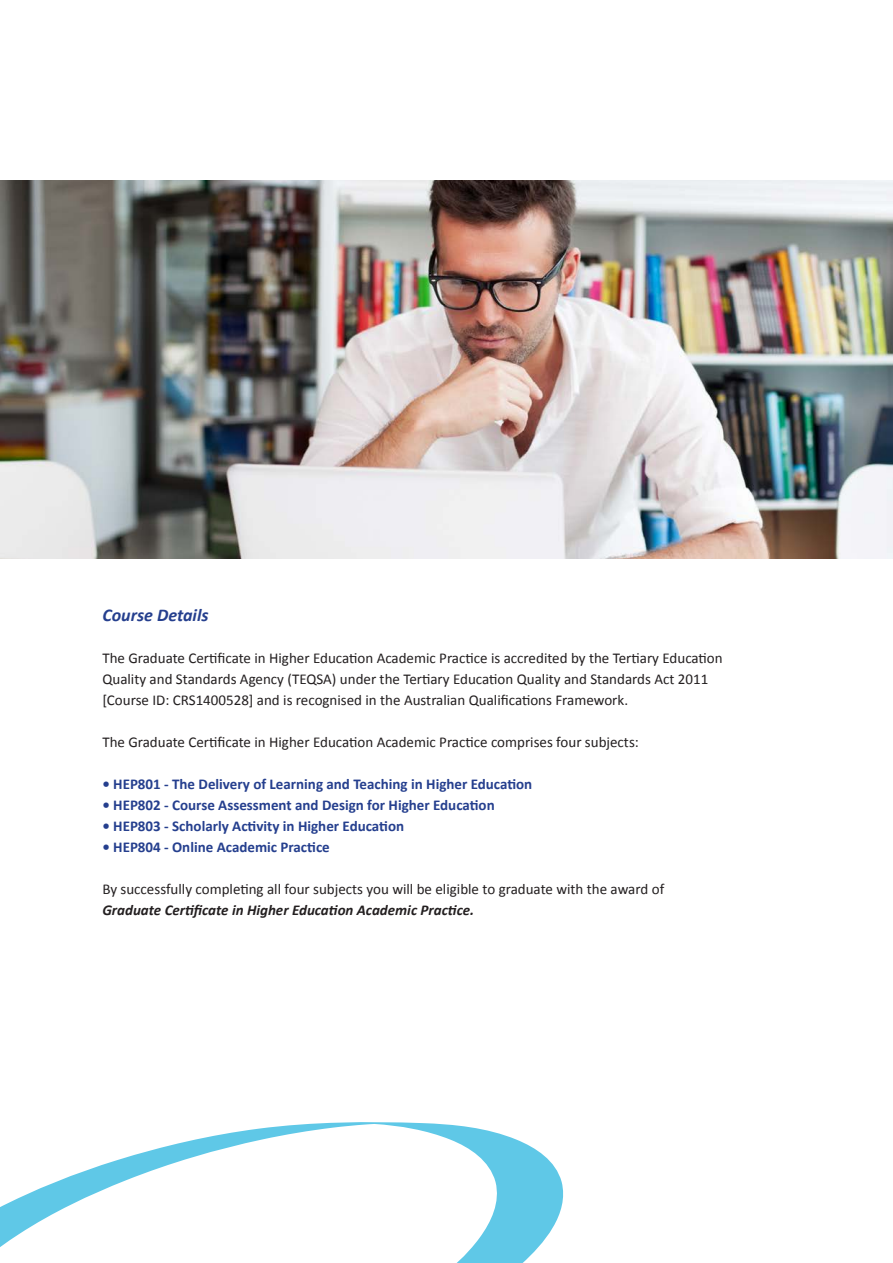
<style>
.page{position:relative;width:893px;height:1263px;background:#fff}
.page>*{position:absolute;margin:0;border:0;box-sizing:border-box;transform-origin:0 0}
.t1{font:italic 700 18px "Calibri";color:#253f8e}
.t2{font:15px "Calibri";color:#231f20}
.t3{font:700 15px "Calibri";color:#253f8e}
.t4{font:italic 700 15px "Calibri";color:#231f20}
</style>
<div class="page">
<svg style="left:0;top:1122px;width:564px;height:141px"></svg>
<img style="left:0;top:180px;width:893px;height:378px">
<p class="t1" style="left:102px;top:604px;width:108px">Course Details</p>
<p class="t2" style="left:102px;top:649px;width:622px">The Graduate Certificate in Higher Education Academic Practice is accredited by the Tertiary Education</p>
<p class="t2" style="left:102px;top:670px;width:607px">Quality and Standards Agency (TEQSA) under the Tertiary Education Quality and Standards Act 2011</p>
<p class="t2" style="left:102px;top:691px;width:527px">[Course ID: CRS1400528] and is recognised in the Australian Qualifications Framework.</p>
<p class="t2" style="left:102px;top:733px;width:538px">The Graduate Certificate in Higher Education Academic Practice comprises four subjects:</p>
<p class="t3" style="left:102px;top:774px;width:431px">• HEP801 - The Delivery of Learning and Teaching in Higher Education</p>
<p class="t3" style="left:102px;top:795px;width:394px">• HEP802 - Course Assessment and Design for Higher Education</p>
<p class="t3" style="left:102px;top:816px;width:303px">• HEP803 - Scholarly Activity in Higher Education</p>
<p class="t3" style="left:102px;top:837px;width:229px">• HEP804 - Online Academic Practice</p>
<p class="t2" style="left:102px;top:880px;width:563px">By successfully completing all four subjects you will be eligible to graduate with the award of</p>
<p class="t4" style="left:102px;top:900px;width:373px">Graduate Certificate in Higher Education Academic Practice.</p>
</div>
